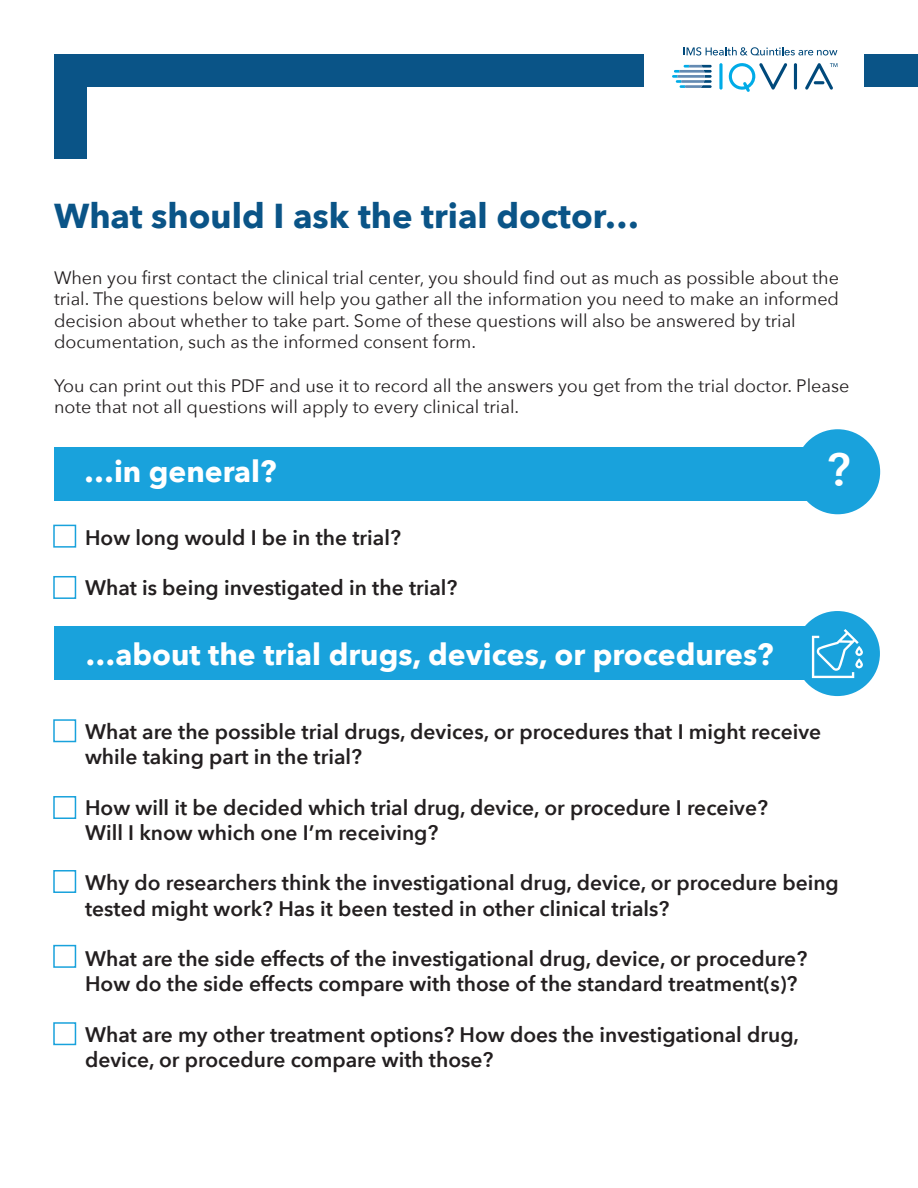
<style>
.page{position:relative;width:918px;height:1188px;background:#fff}
.page>*{position:absolute;margin:0;border:0;box-sizing:border-box;transform-origin:0 0}
.t1{font:600 46.5px "Avenir Next";color:#fff}
.t2{font:700 34.5px "Avenir Next";color:#0a5487}
.t3{font:700 30px "Avenir Next";color:#fff}
.t4{font:600 21px/25.2px "Avenir Next";color:#231f20}
.t5{font:18px/21.6px "Avenir Next";color:#231f20}
</style>
<div class="page">
<div style="left:54px;top:54px;width:864px;height:33px;background:#0a5487"></div>
<div style="left:644px;top:21px;width:220px;height:96px;background:#fff"></div>
<svg style="left:719px;top:63px;width:4px;height:27px"></svg>
<hr style="left:794px;top:63px;width:3px;height:27px;background:#00497b;border-radius:2px">
<svg style="left:728px;top:63px;width:59px;height:29px"></svg>
<svg style="left:805px;top:63px;width:32px;height:27px"></svg>
<svg style="left:672px;top:65px;width:40px;height:23px"></svg>
<svg style="left:684px;top:47px;width:153px;height:9px"></svg>
<div style="left:54px;top:54px;width:33px;height:105px;background:#0a5487"></div>
<div style="left:54px;top:447px;width:810px;height:53px;background:#19a2dc"></div>
<div style="left:54px;top:627px;width:810px;height:53px;background:#19a2dc"></div>
<div style="left:795px;top:429px;width:85px;height:85px;background:#19a2dc;border-radius:50%"></div>
<div style="left:795px;top:611px;width:85px;height:85px;background:#19a2dc;border-radius:50%"></div>
<svg style="left:812px;top:629px;width:51px;height:49px"></svg>
<div style="left:53px;top:525px;width:23px;height:23px;border:2px solid #19a2dc"></div>
<div style="left:53px;top:576px;width:23px;height:23px;border:2px solid #19a2dc"></div>
<div style="left:53px;top:719px;width:23px;height:23px;border:2px solid #19a2dc"></div>
<div style="left:53px;top:796px;width:23px;height:23px;border:2px solid #19a2dc"></div>
<div style="left:53px;top:870px;width:23px;height:23px;border:2px solid #19a2dc"></div>
<div style="left:53px;top:945px;width:23px;height:23px;border:2px solid #19a2dc"></div>
<div style="left:53px;top:1022px;width:23px;height:23px;border:2px solid #19a2dc"></div>
<h2 class="t2" style="left:54px;top:186px;width:587px">What should I ask the trial doctor…</h2>
<p class="t5" style="left:54px;top:266px;width:787px">When you first contact the clinical trial center, you should find out as much as possible about the trial. The questions below will help you gather all the information you need to make an informed decision about whether to take part. Some of these questions will also be answered by trial documentation, such as the informed consent form.</p>
<p class="t5" style="left:54px;top:374px;width:797px">You can print out this PDF and use it to record all the answers you get from the trial doctor. Please note that not all questions will apply to every clinical trial.</p>
<h3 class="t3" style="left:84px;top:445px;width:194px">…in general?</h3>
<p class="t4" style="left:85px;top:524px;width:317px">How long would I be in the trial?</p>
<p class="t4" style="left:85px;top:575px;width:374px">What is being investigated in the trial?</p>
<h3 class="t3" style="left:86px;top:629px;width:690px">…about the trial drugs, devices, or procedures?</h3>
<h1 class="t1" style="left:827px;top:430px;width:26px">?</h1>
<p class="t4" style="left:85px;top:719px;width:738px">What are the possible trial drugs, devices, or procedures that I might receive while taking part in the trial?</p>
<p class="t4" style="left:85px;top:794px;width:684px">How will it be decided which trial drug, device, or procedure I receive?<br>Will I know which one I’m receiving?</p>
<p class="t4" style="left:85px;top:870px;width:755px">Why do researchers think the investigational drug, device, or procedure being tested might work? Has it been tested in other clinical trials?</p>
<p class="t4" style="left:85px;top:946px;width:724px">What are the side effects of the investigational drug, device, or procedure?<br>How do the side effects compare with those of the standard treatment(s)?</p>
<p class="t4" style="left:85px;top:1021px;width:716px">What are my other treatment options? How does the investigational drug, device, or procedure compare with those?</p>
</div>
